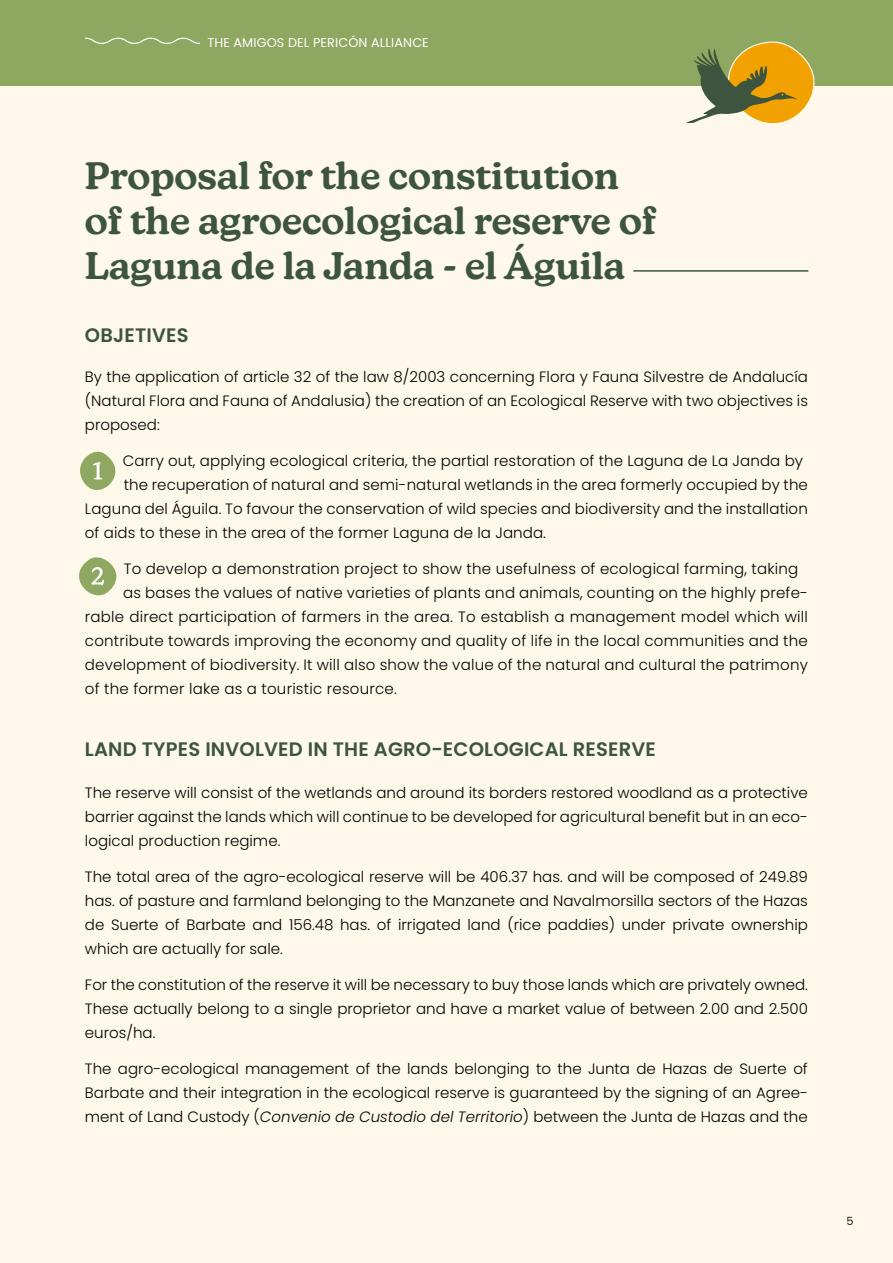
<style>
.page{position:relative;width:893px;height:1263px;background:#fdf8e9}
.page>*{position:absolute;margin:0;border:0;box-sizing:border-box;transform-origin:0 0}
.t1{font:600 37.5px/45px "New Kansas";color:#3d553f}
.t2{font:600 19.5px "Poppins";letter-spacing:.01em;color:#3d553f}
.t3{font:300 15px/24px "Poppins";letter-spacing:.005em;color:#010101;text-align:justify}
.t4{font:12.75px "Poppins";letter-spacing:.01em;color:#fff}
.t5{font:11.25px "Poppins";color:#1d1d1b}
.s1{font-style:italic}
</style>
<div class="page">
<div style="left:0;top:0;width:893px;height:85px;background:#8ea861"></div>
<svg style="left:687px;top:41px;width:133px;height:83px"></svg>
<svg style="left:85px;top:37px;width:116px;height:7px"></svg>
<svg style="left:80px;top:451px;width:36px;height:39px"></svg>
<svg style="left:79px;top:557px;width:38px;height:39px"></svg>
<hr style="left:634px;top:270px;width:174px;height:2px;background:#3d553f">
<p class="t4" style="left:207px;top:35px;width:223px">THE AMIGOS DEL PERICÓN ALLIANCE</p>
<h1 class="t1" style="left:85px;top:154px;width:573px">Proposal for the constitution of the agroecological reserve of<br>Laguna de la Janda - el Águila</h1>
<h2 class="t2" style="left:85px;top:324px;width:105px">OBJETIVES</h2>
<p class="t3" style="left:85px;top:365px;width:724px">By the application of article 32 of the law 8/2003 concerning Flora y Fauna Silvestre de Andalucía (Natural Flora and Fauna of Andalusia) the creation of an Ecological Reserve with two objectives is proposed:</p>
<p class="t3" style="left:123px;top:449px;width:682px">Carry out, applying ecological criteria, the partial restoration of the Laguna de La Janda by</p>
<p class="t3" style="left:124px;top:473px;width:686px">the recuperation of natural and semi-natural wetlands in the area formerly occupied by the</p>
<p class="t3" style="left:85px;top:497px;width:724px">Laguna del Águila. To favour the conservation of wild species and biodiversity and the installation</p>
<p class="t3" style="left:85px;top:521px;width:463px">of aids to these in the area of the former Laguna de la Janda.</p>
<p class="t3" style="left:124px;top:557px;width:676px">To develop a demonstration project to show the usefulness of ecological farming, taking</p>
<p class="t3" style="left:123px;top:581px;width:686px">as bases the values of native varieties of plants and animals, counting on the highly prefe-</p>
<p class="t3" style="left:85px;top:605px;width:724px">rable direct participation of farmers in the area. To establish a management model which will</p>
<p class="t3" style="left:85px;top:629px;width:724px">contribute towards improving the economy and quality of life in the local communities and the</p>
<p class="t3" style="left:85px;top:653px;width:724px">development of biodiversity. It will also show the value of the natural and cultural the patrimony</p>
<p class="t3" style="left:85px;top:677px;width:313px">of the former lake as a touristic resource.</p>
<h2 class="t2" style="left:85px;top:738px;width:573px">LAND TYPES INVOLVED IN THE AGRO-ECOLOGICAL RESERVE</h2>
<p class="t3" style="left:85px;top:781px;width:724px">The reserve will consist of the wetlands and around its borders restored woodland as a protective barrier against the lands which will continue to be developed for agricultural benefit but in an eco&shy;logical production regime.</p>
<p class="t3" style="left:85px;top:865px;width:725px">The total area of the agro-ecological reserve will be 406.37 has. and will be composed of 249.89 has. of pasture and farmland belonging to the Manzanete and Navalmorsilla sectors of the Hazas de Suerte of Barbate and 156.48 has. of irrigated land (rice paddies) under private ownership which are actually for sale.</p>
<p class="t3" style="left:85px;top:973px;width:725px">For the constitution of the reserve it will be necessary to buy those lands which are privately owned.<br>These actually belong to a single proprietor and have a market value of between 2.00 and 2.500 euros/ha.</p>
<p class="t3" style="left:85px;top:1057px;width:724px">The agro-ecological management of the lands belonging to the Junta de Hazas de Suerte of Barbate and their integration in the ecological reserve is guaranteed by the signing of an Agree&shy;ment of Land Custody (<span class="s1">Convenio de Custodio del Territorio</span>) between the Junta de Hazas and the</p>
<p class="t5" style="left:846px;top:1214px;width:9px">5</p>
</div>
